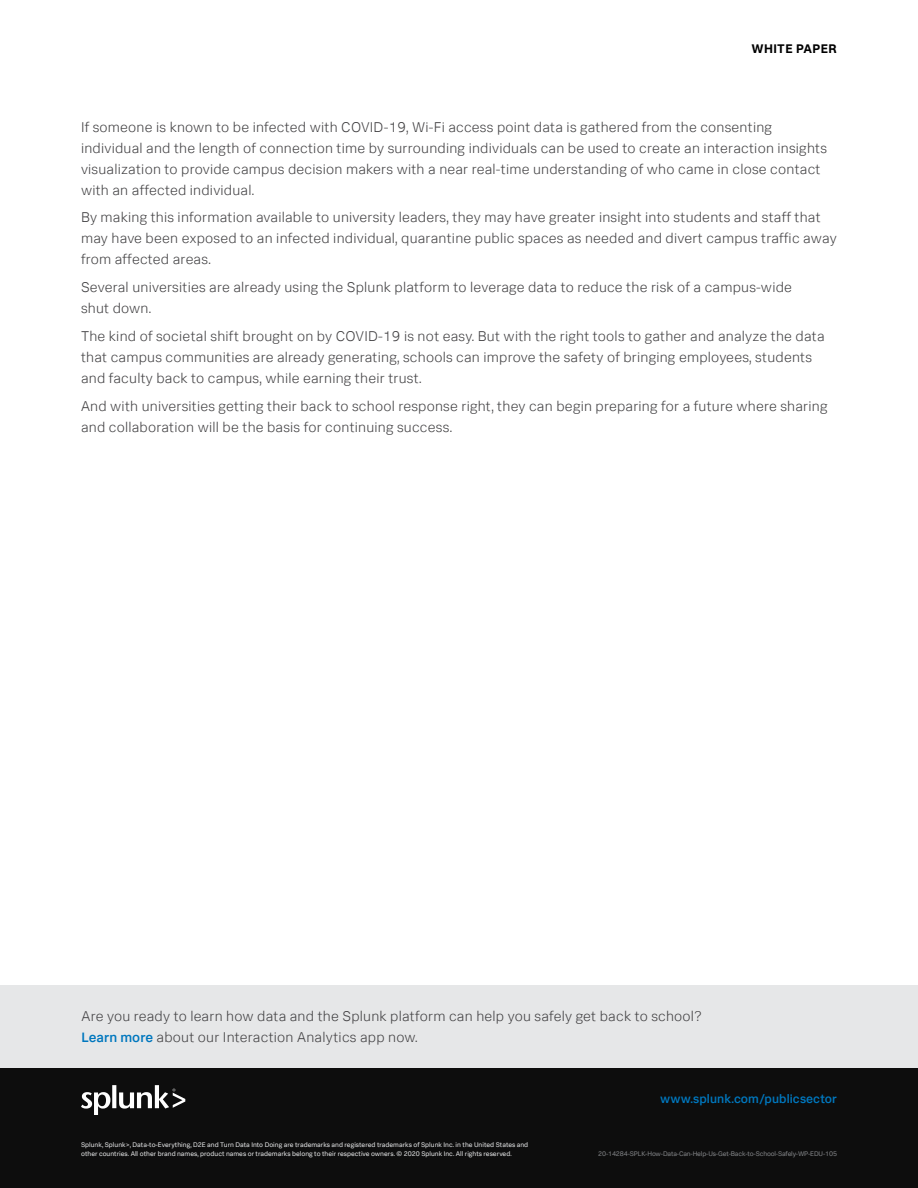
<style>
.page{position:relative;width:918px;height:1188px;background:#fff}
.page>*{position:absolute;margin:0;border:0;box-sizing:border-box;transform-origin:0 0}
.t1{font:300 14.25px/21px "Splunk Data Sans";letter-spacing:.015em;color:#414042}
.t2{font:700 12.6px "Splunk Data Sans";letter-spacing:.03em;color:#000}
.t3{font:500 12.45px "Splunk Data Sans";letter-spacing:.005em;color:#0077be}
.t4{font:6.75px/8.2px "Splunk Data Sans";color:#e2e3e4}
.t5{font:6.75px "Splunk Data Sans";letter-spacing:-.02em;color:#808285}
.s1{font-weight:500;font-size:13.65px;color:#0077be}
</style>
<div class="page">
<div style="left:0;top:1066px;width:918px;height:122px;background:#0d0d0d"></div>
<div style="left:0;top:986px;width:918px;height:82px;background:#e6e7e8"></div>
<svg style="left:81px;top:1085px;width:104px;height:29px"></svg>
<p class="t2" style="left:751px;top:41px;width:87px">WHITE PAPER</p>
<p class="t1" style="left:81px;top:116px;width:747px">If someone is known to be infected with COVID-19, Wi-Fi access point data is gathered from the consenting individual and the length of connection time by surrounding individuals can be used to create an interaction insights visualization to provide campus decision makers with a near real-time understanding of who came in close contact with an affected individual.</p>
<p class="t1" style="left:81px;top:207px;width:757px">By making this information available to university leaders, they may have greater insight into students and staff that may have been exposed to an infected individual, quarantine public spaces as needed and divert campus traffic away from affected areas.</p>
<p class="t1" style="left:81px;top:277px;width:713px">Several universities are already using the Splunk platform to leverage data to reduce the risk of a campus-wide shut down.</p>
<p class="t1" style="left:81px;top:325px;width:745px">The kind of societal shift brought on by COVID-19 is not easy. But with the right tools to gather and analyze the data that campus communities are already generating, schools can improve the safety of bringing employees, students and faculty back to campus, while earning their trust.</p>
<p class="t1" style="left:81px;top:395px;width:748px">And with universities getting their back to school response right, they can begin preparing for a future where sharing and collaboration will be the basis for continuing success.</p>
<p class="t1" style="left:82px;top:1005px;width:622px">Are you ready to learn how data and the Splunk platform can help you safely get back to school?<br><span class="s1">Learn more</span> about our Interaction Analytics app now.</p>
<p class="t3" style="left:660px;top:1091px;width:178px">www.splunk.com/publicsector</p>
<p class="t4" style="left:81px;top:1141px;width:449px">Splunk, Splunk&gt;, Data-to-Everything, D2E and Turn Data Into Doing are trademarks and registered trademarks of Splunk Inc. in the United States and other countries. All other brand names, product names or trademarks belong to their respective owners. © 2020 Splunk Inc. All rights reserved.</p>
<p class="t5" style="left:598px;top:1150px;width:240px">20-14284-SPLK-How-Data-Can-Help-Us-Get-Back-to-School-Safely-WP-EDU-105</p>
</div>
